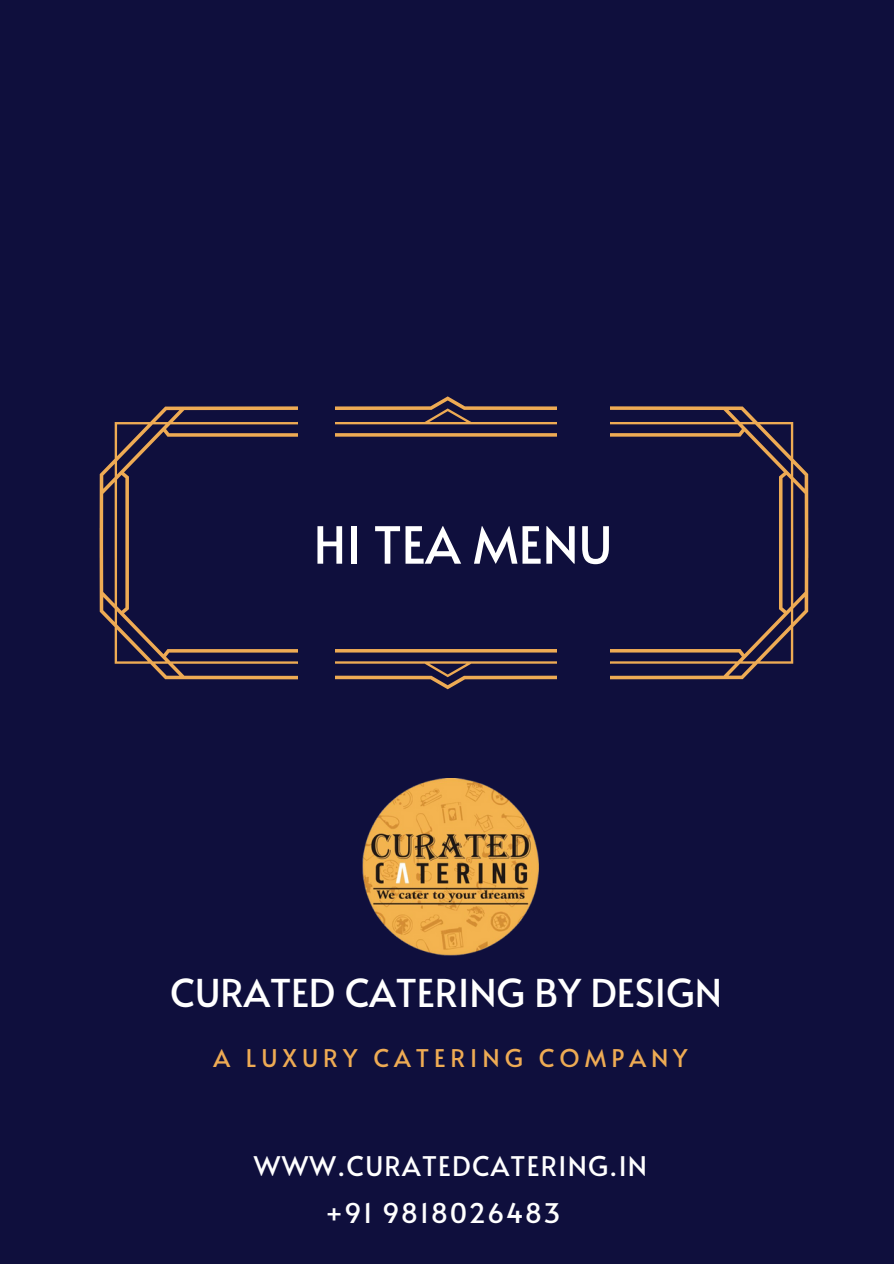
<style>
.page{position:relative;width:894px;height:1264px;background:#fff}
.page>*{position:absolute;margin:0;border:0;box-sizing:border-box;transform-origin:0 0}
.t1{font:51px "Alata";color:#fff}
.t2{font:38.25px "Alata";color:#fff}
.t3{font:27px "Alata";letter-spacing:.05em;color:#fff}
.t4{font:24.3px "Alata";letter-spacing:.205em;color:#eeab54}
</style>
<div class="page">
<div style="left:0;top:0;width:893px;height:1263px;background:#0f0f3d"></div>
<svg style="left:99px;top:406px;width:198px;height:274px"></svg>
<svg style="left:610px;top:406px;width:198px;height:274px"></svg>
<svg style="left:335px;top:396px;width:221px;height:293px"></svg>
<img style="left:362px;top:778px;width:177px;height:177px">
<h2 class="t1" style="left:313px;top:507px;width:300px">HI TEA MENU</h2>
<p class="t2" style="left:170px;top:965px;width:553px">CURATED CATERING BY DESIGN</p>
<h1 class="t4" style="left:213px;top:1040px;width:475px">A LUXURY CATERING COMPANY</h1>
<p class="t3" style="left:254px;top:1146px;width:394px">WWW.CURATEDCATERING.IN</p>
<p class="t3" style="left:325px;top:1193px;width:237px">+91 9818026483</p>
</div>
